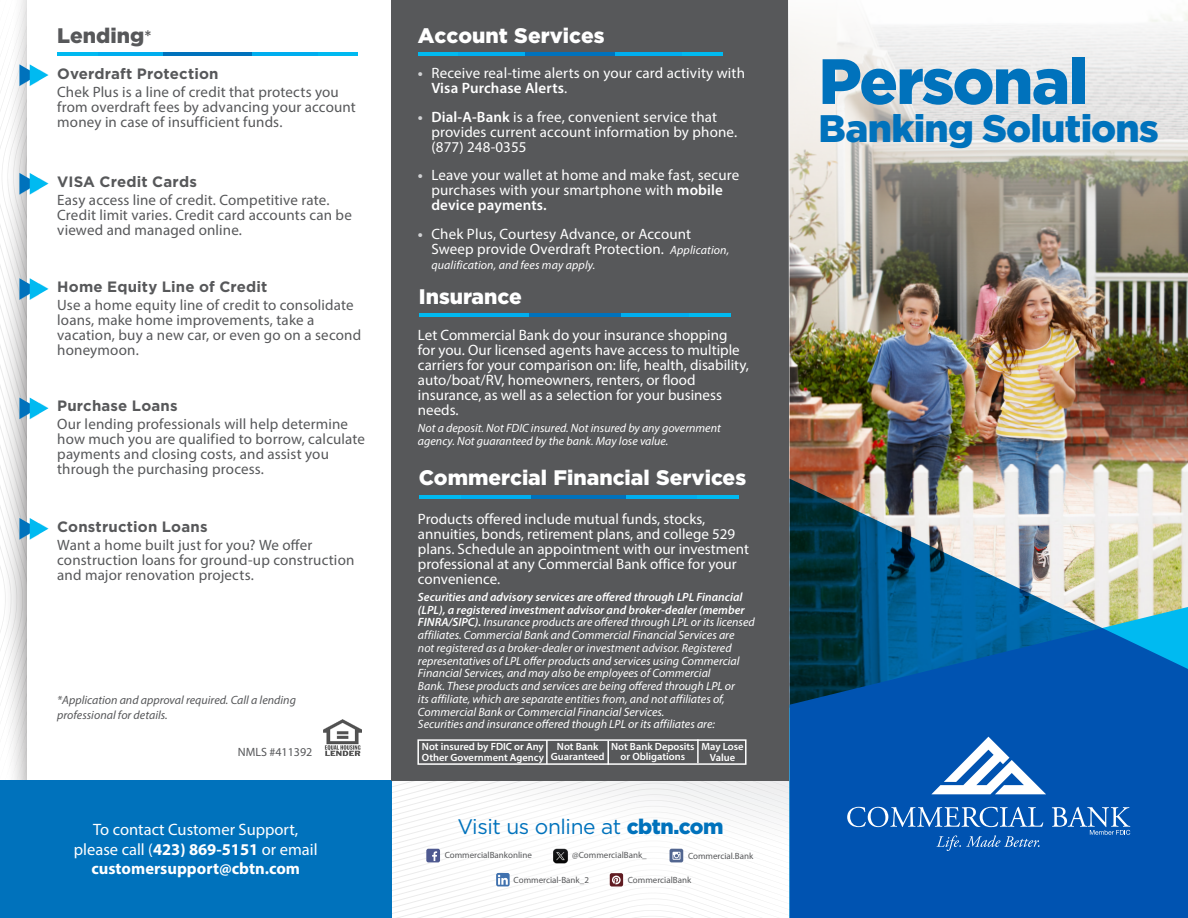
<style>
.page{position:relative;width:1188px;height:918px;background:#fff}
.page>*{position:absolute;margin:0;border:0;box-sizing:border-box;transform-origin:0 0}
.t1{font:900 63.9px "Gotham";letter-spacing:-.025em;color:#0072bc}
.t2{font:900 38.25px "Gotham";letter-spacing:-.02em;color:#0072bc}
.t3{font:900 21px "Gotham";color:#fff}
.t4{font:21px "Gotham";letter-spacing:-.02em;color:#0072bc}
.t5{font:900 21px "Gotham";color:#57585a}
.t6{font:16.5px/19.5px "Myriad Pro";color:#fff;text-align:center}
.t7{font:700 16.5px "Myriad Pro";color:#fff}
.t8{font:15px/15px "Myriad Pro";color:#fff}
.t9{font:15px/15px "Myriad Pro";letter-spacing:.01em;color:#57585a}
.t10{font:700 15px "Gotham";letter-spacing:.01em;color:#57585a}
.t11{font:italic 12px/12.8px "Myriad Pro";color:#fff}
.t12{font:italic 12px/15px "Myriad Pro";color:#57585a}
.t13{font:12px "Myriad Pro";color:#57585a}
.t14{font:600 10.5px/10.5px "Myriad Pro";color:#fff}
.t15{font:9px "Myriad Pro";color:#57585a}
.s1{font-weight:500;font-size:18px}
.s2{font-family:"Gotham";font-weight:700}
.s3{font-weight:700}
.s4{font-weight:700;color:#d1d2d4}
.s5{font-weight:600}
.s6{font-style:italic;font-size:12px}
.s7{font-weight:900}
</style>
<div class="page">
<svg style="left:392px;top:780px;width:397px;height:138px"></svg>
<div style="left:0;top:780px;width:392px;height:138px;background:#0072bc"></div>
<div style="left:392px;top:0;width:397px;height:780px;background:#57585a"></div>
<img style="left:789px;top:330px;width:399px;height:149px">
<img style="left:789px;top:12px;width:399px;height:318px">
<div style="left:807px;top:43px;width:364px;height:119px;background:#fff;opacity:.1"></div>
<svg style="left:789px;top:479px;width:399px;height:439px;background:#2e6da6"></svg>
<svg style="left:931px;top:737px;width:115px;height:57px"></svg>
<svg style="left:847px;top:807px;width:196px;height:20px;background:#407ec4"></svg>
<svg style="left:936px;top:835px;width:104px;height:16px;background:#256cbc"></svg>
<svg style="left:1052px;top:807px;width:78px;height:28px;background:#3979c2"></svg>
<hr style="left:418px;top:52px;width:41px;height:3px;background:#00baf1">
<hr style="left:682px;top:52px;width:40px;height:3px;background:#00baf1">
<hr style="left:459px;top:52px;width:66px;height:3px;background:#00aeef">
<hr style="left:615px;top:52px;width:67px;height:3px;background:#00aeef">
<hr style="left:525px;top:52px;width:90px;height:3px;background:#0072bc">
<hr style="left:419px;top:313px;width:41px;height:4px;background:#00baf1">
<hr style="left:689px;top:313px;width:41px;height:4px;background:#00baf1">
<hr style="left:460px;top:313px;width:69px;height:4px;background:#00aeef">
<hr style="left:621px;top:313px;width:68px;height:4px;background:#00aeef">
<hr style="left:529px;top:313px;width:92px;height:4px;background:#0072bc">
<hr style="left:419px;top:495px;width:43px;height:4px;background:#00baf1">
<hr style="left:696px;top:495px;width:43px;height:4px;background:#00baf1">
<hr style="left:462px;top:495px;width:70px;height:4px;background:#00aeef">
<hr style="left:626px;top:495px;width:70px;height:4px;background:#00aeef">
<hr style="left:532px;top:495px;width:94px;height:4px;background:#0072bc">
<img style="left:324px;top:719px;width:38px;height:37px">
<svg style="left:0;top:0;width:49px;height:780px"></svg>
<hr style="left:317px;top:52px;width:40px;height:3px;background:#00baf1">
<hr style="left:97px;top:52px;width:66px;height:3px;background:#00aeef">
<hr style="left:252px;top:52px;width:65px;height:3px;background:#00aeef">
<hr style="left:163px;top:52px;width:89px;height:3px;background:#0072bc">
<hr style="left:57px;top:52px;width:40px;height:3px;background:#00baf1">
<div style="left:417px;top:739px;width:330px;height:26px;border:2px solid #fff"></div>
<hr style="left:546px;top:740px;width:2px;height:24px;background:#fff">
<hr style="left:607px;top:741px;width:2px;height:24px;background:#fff">
<hr style="left:697px;top:739px;width:2px;height:24px;background:#fff">
<img style="left:553px;top:849px;width:16px;height:14px">
<p class="t5" style="left:57px;top:21px;width:96px">Lending<span class="s1">*</span></p>
<p class="t10" style="left:57px;top:64px;width:163px">Overdraft Protection</p>
<p class="t9" style="left:57px;top:85px;width:300px">Chek Plus is a line of credit that protects you from overdraft fees by advancing your account money in case of insufficient funds.</p>
<p class="t9" style="left:57px;top:173px;width:274px;line-height:18px"><span class="s2">VISA Credit Cards<br></span>Easy access line of credit. Competitive rate.</p>
<p class="t9" style="left:57px;top:208px;width:296px">Credit limit varies. Credit card accounts can be viewed and managed online.</p>
<p class="t9" style="left:57px;top:278px;width:298px;line-height:18px"><span class="s2">Home Equity Line of Credit<br></span>Use a home equity line of credit to consolidate</p>
<p class="t9" style="left:57px;top:313px;width:305px">loans, make home improvements, take a vacation, buy a new car, or even go on a second honeymoon.</p>
<p class="t9" style="left:57px;top:397px;width:292px;line-height:18px"><span class="s2">Purchase Loans<br></span>Our lending professionals will help determine</p>
<p class="t9" style="left:57px;top:431px;width:309px">how much you are qualified to borrow, calculate payments and closing costs, and assist you through the purchasing process.</p>
<p class="t9" style="left:57px;top:518px;width:257px;line-height:18px"><span class="s2">Construction Loans<br></span>Want a home built just for you? We offer</p>
<p class="t9" style="left:57px;top:553px;width:299px">construction loans for ground-up construction and major renovation projects.</p>
<p class="t12" style="left:57px;top:692px;width:240px">*Application and approval required. Call a lending professional for details.</p>
<p class="t13" style="left:238px;top:745px;width:76px">NMLS #411392</p>
<p class="t6" style="left:74px;top:820px;width:245px">To contact Customer Support, please call (<span class="s3">423) 869-5151</span> or email</p>
<p class="t7" style="left:91px;top:858px;width:210px">customersupport@cbtn.com</p>
<p class="t3" style="left:418px;top:21px;width:188px">Account Services</p>
<p class="t8" style="left:431px;top:65px;width:315px;text-indent:-14px"><span class="s4">•</span> Receive real-time alerts on your card activity with<br><span class="s5">Visa Purchase Alerts</span>.</p>
<p class="t8" style="left:431px;top:109px;width:307px;text-indent:-14px"><span class="s4">•</span> <span class="s5">Dial-A-Bank</span> is a free, convenient service that provides current account information by phone. (877) 248-0355</p>
<p class="t8" style="left:431px;top:167px;width:309px;text-indent:-14px"><span class="s4">•</span> Leave your wallet at home and make fast, secure purchases with your smartphone with <span class="s5">mobile device payments.</span></p>
<p class="t8" style="left:431px;top:226px;width:299px;text-indent:-14px"><span class="s4">•</span> Chek Plus, Courtesy Advance, or Account<br>Sweep provide Overdraft Protection. <span class="s6">Application,</span></p>
<p class="t11" style="left:431px;top:258px;width:165px">qualification, and fees may apply.</p>
<p class="t3" style="left:419px;top:282px;width:105px">Insurance</p>
<p class="t8" style="left:418px;top:327px;width:333px">Let Commercial Bank do your insurance shopping<br>for you. Our licensed agents have access to multiple carriers for your comparison on: life, health, disability, auto/boat/RV, homeowners, renters, or flood insurance, as well as a selection for your business needs.</p>
<p class="t11" style="left:418px;top:421px;width:304px">Not a deposit. Not FDIC insured. Not insured by any government agency. Not guaranteed by the bank. May lose value.</p>
<p class="t3" style="left:419px;top:463px;width:329px">Commercial Financial Services</p>
<p class="t8" style="left:418px;top:511px;width:333px">Products offered include mutual funds, stocks, annuities, bonds, retirement plans, and college 529 plans. Schedule an appointment with our investment professional at any Commercial Bank office for your convenience.</p>
<p class="t11" style="left:418px;top:590px;width:338px"><span class="s5">Securities and advisory services are offered through LPL Financial (LPL), a registered investment advisor and broker-dealer (member FINRA/SIPC).</span> Insurance products are offered through LPL or its licensed affiliates. Commercial Bank and Commercial Financial Services are<br>not registered as a broker-dealer or investment advisor. Registered representatives of LPL offer products and services using Commercial Financial Services, and may also be employees of Commercial<br>Bank. These products and services are being offered through LPL or<br>its affiliate, which are separate entities from, and not affiliates of, Commercial Bank or Commercial Financial Services.<br>Securities and insurance offered though LPL or its affiliates are:</p>
<p class="t14" style="left:422px;top:741px;width:124px">Not insured by FDIC or Any<br>Other Government Agency</p>
<p class="t14" style="left:557px;top:741px;width:43px">Not Bank</p>
<p class="t14" style="left:551px;top:751px;width:55px">Guaranteed</p>
<p class="t14" style="left:611px;top:741px;width:85px;text-align:center">Not Bank Deposits or Obligations</p>
<p class="t14" style="left:701px;top:741px;width:44px">May Lose</p>
<p class="t14" style="left:710px;top:752px;width:27px">Value</p>
<p class="t4" style="left:457px;top:814px;width:268px">Visit us online at <span class="s7">cbtn.com</span></p>
<p class="t15" style="left:445px;top:850px;width:89px">CommercialBankonline</p>
<p class="t15" style="left:572px;top:850px;width:76px">@CommercialBank_</p>
<p class="t15" style="left:688px;top:850px;width:67px">Commercial.Bank</p>
<p class="t15" style="left:514px;top:874px;width:77px">Commercial-Bank_2</p>
<p class="t15" style="left:628px;top:874px;width:65px">CommercialBank</p>
<p class="t1" style="left:819px;top:37px;width:271px">Personal</p>
<p class="t2" style="left:819px;top:103px;width:342px">Banking Solutions</p>
</div>
